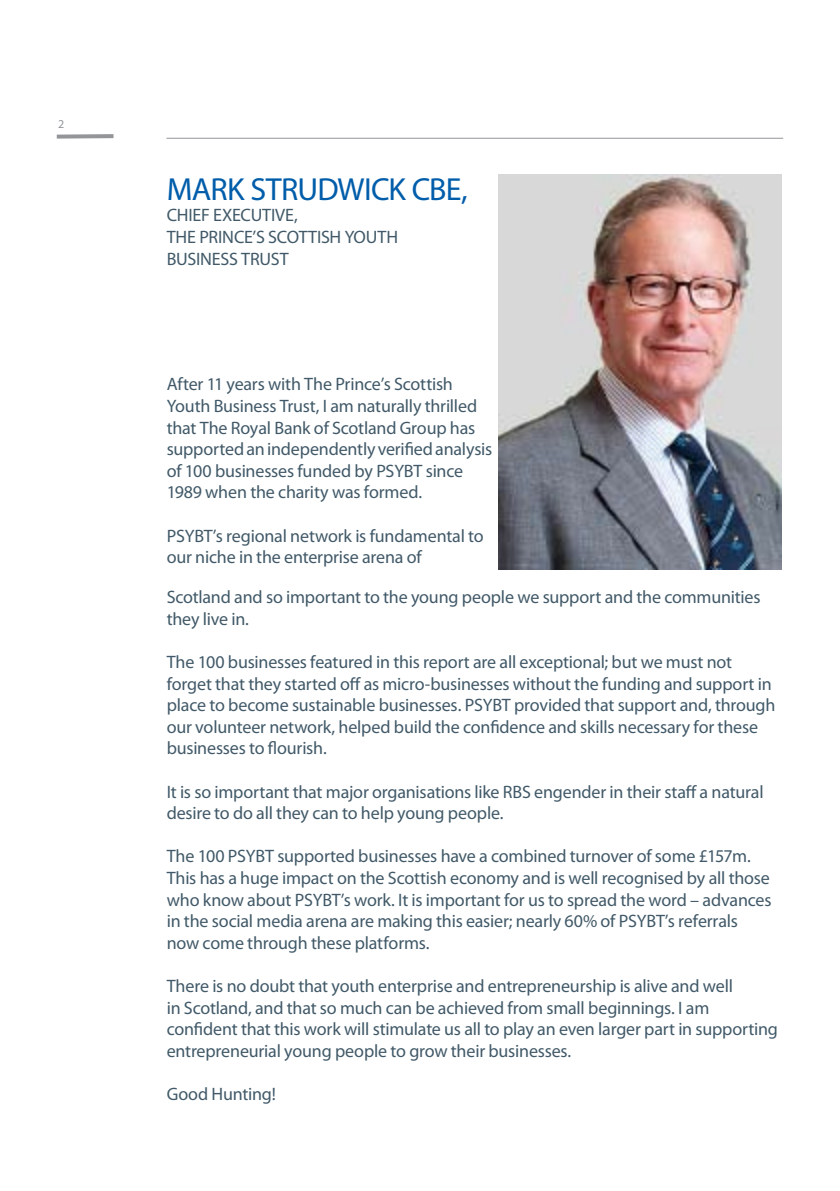
<style>
.page{position:relative;width:840px;height:1191px;background:#fff}
.page>*{position:absolute;margin:0;border:0;box-sizing:border-box;transform-origin:0 0}
.t1{font:32px "Myriad Pro";letter-spacing:-.02em;color:#005daa}
.t2{font:18px/21.6px "Myriad Pro";letter-spacing:-.01em;color:#415968}
.t3{font:12px "Myriad Pro";color:#939598}
</style>
<div class="page">
<hr style="left:166px;top:138px;width:616px;height:1px;background:#939598">
<div style="left:57px;top:134px;width:56px;height:5px;background:#939598"></div>
<img style="left:498px;top:174px;width:283px;height:395px">
<p class="t3" style="left:58px;top:117px;width:8px">2</p>
<h1 class="t1" style="left:167px;top:169px;width:302px">MARK STRUDWICK cbe,</h1>
<p class="t2" style="left:167px;top:204px;width:132px">CHIEF EXeCUTIVE, the</p>
<p class="t2" style="left:199px;top:226px;width:109px">pri nce’sscottish</p>
<p class="t2" style="left:344px;top:226px;width:44px">youth</p>
<p class="t2" style="left:167px;top:247px;width:114px">busi ness trust</p>
<p class="t2" style="left:167px;top:373px;width:327px">After 11 years with The Prince’s Scottish Youth Business Trust, I am naturally thrilled that The Royal Bank of Scotland Group has supported an independently verified analysis of 100 businesses funded by PSYBT since 1989 when the charity was formed.</p>
<p class="t2" style="left:167px;top:524px;width:318px">PSYBT’s regional network is fundamental to our niche in the enterprise arena of</p>
<p class="t2" style="left:167px;top:586px;width:595px">Scotland and so important to the young people we support and the communities they live in.</p>
<p class="t2" style="left:167px;top:651px;width:610px">The 100 businesses featured in this report are all exceptional; but we must not forget that they started off as micro-businesses without the funding and support in place to become sustainable businesses. PSYBT provided that support and, through our volunteer network, helped build the confidence and skills necessary for these businesses to flourish.</p>
<p class="t2" style="left:167px;top:780px;width:598px">It is so important that major organisations like RBS engender in their staff a natural desire to do all they can to help young people.</p>
<p class="t2" style="left:167px;top:845px;width:606px">The 100 PSYBT supported businesses have a combined turnover of some £157m.<br>This has a huge impact on the Scottish economy and is well recognised by all those who know about PSYBT’s work. It is important for us to spread the word – advances in the social media arena are making this easier; nearly 60% of PSYBT’s referrals now come through these platforms.</p>
<p class="t2" style="left:167px;top:975px;width:612px">There is no doubt that youth enterprise and entrepreneurship is alive and well<br>in Scotland, and that so much can be achieved from small beginnings. I am confident that this work will stimulate us all to play an even larger part in supporting entrepreneurial young people to grow their businesses.</p>
<p class="t2" style="left:167px;top:1083px;width:111px">Good Hunting!</p>
</div>
